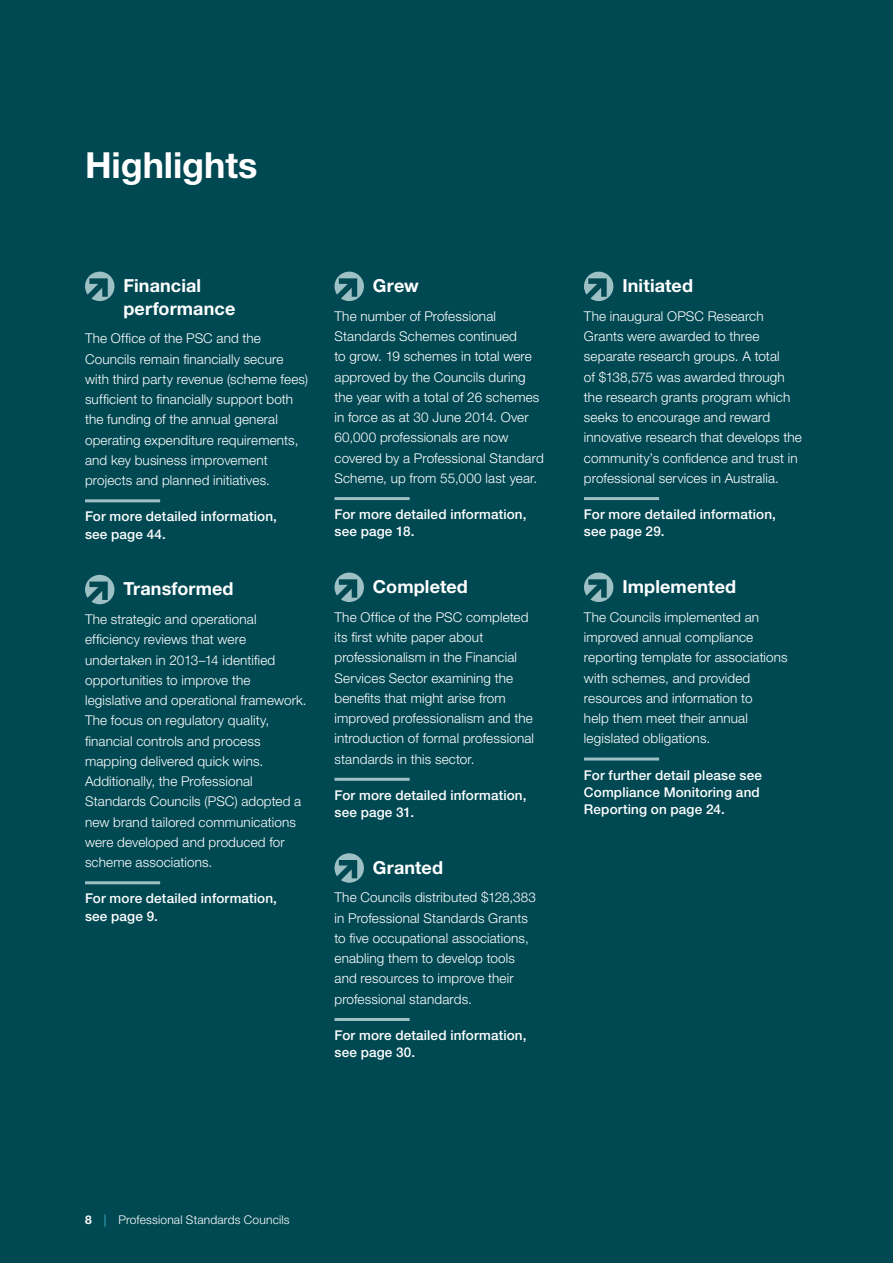
<style>
.page{position:relative;width:893px;height:1263px;background:#004953}
.page>*{position:absolute;margin:0;border:0;box-sizing:border-box;transform-origin:0 0}
.A_Head_Single{font:700 36px "Helvetica Neue LT Pro";letter-spacing:-.005em;color:#fff}
.Highlight_subhead{font:700 18px/22.5px "Helvetica Neue LT Pro";letter-spacing:.005em;color:#fff}
.body__rev{font:300 13.5px/20.2px "Helvetica Neue LT Pro";letter-spacing:.01em;color:#fff}
.See_page___rev{font:500 13.5px/17.2px "Helvetica Neue LT Pro";letter-spacing:.01em;color:#fff}
.t1{font:300 12px "Helvetica Neue LT Pro";letter-spacing:.015em;color:#fff}
.s1{font-weight:700}
.s2{color:#53caec}
</style>
<div class="page">
<hr style="left:85px;top:499px;width:75px;height:3px;background:#9dc0c4">
<hr style="left:85px;top:881px;width:75px;height:3px;background:#9dc0c4">
<svg style="left:85px;top:272px;width:29px;height:29px"></svg>
<svg style="left:85px;top:575px;width:29px;height:29px"></svg>
<hr style="left:334px;top:497px;width:76px;height:3px;background:#9dc0c4">
<hr style="left:334px;top:778px;width:76px;height:3px;background:#9dc0c4">
<hr style="left:334px;top:1018px;width:76px;height:3px;background:#9dc0c4">
<svg style="left:334px;top:272px;width:30px;height:29px"></svg>
<svg style="left:334px;top:573px;width:30px;height:29px"></svg>
<svg style="left:334px;top:853px;width:30px;height:30px"></svg>
<hr style="left:584px;top:497px;width:75px;height:3px;background:#9dc0c4">
<hr style="left:584px;top:757px;width:75px;height:3px;background:#9dc0c4">
<svg style="left:584px;top:272px;width:29px;height:29px"></svg>
<svg style="left:584px;top:573px;width:29px;height:29px"></svg>
<h1 class="A_Head_Single" style="left:85px;top:143px;width:174px">Highlights</h1>
<p class="Highlight_subhead" style="left:123px;top:274px;width:113px">Financial performance</p>
<p class="body__rev" style="left:85px;top:328px;width:225px">The Office of the PSC and the Councils remain financially secure with third party revenue (scheme fees) sufficient to financially support both the funding of the annual general operating expenditure requirements, and key business improvement projects and planned initiatives.</p>
<p class="See_page___rev" style="left:85px;top:508px;width:193px">For more detailed information, see page 44.</p>
<p class="Highlight_subhead" style="left:123px;top:577px;width:112px">Transformed</p>
<p class="body__rev" style="left:85px;top:609px;width:223px">The strategic and operational efficiency reviews that were undertaken in 2013–14 identified opportunities to improve the legislative and operational framework.<br>The focus on regulatory quality, financial controls and process mapping delivered quick wins.<br>Additionally, the Professional<br>Standards Councils (PSC) adopted a new brand tailored communications were developed and produced for scheme associations.</p>
<p class="See_page___rev" style="left:85px;top:890px;width:193px">For more detailed information, see page 9.</p>
<p class="Highlight_subhead" style="left:373px;top:274px;width:47px">Grew</p>
<p class="body__rev" style="left:334px;top:306px;width:211px">The number of Professional<br>Standards Schemes continued<br>to grow. 19 schemes in total were approved by the Councils during the year with a total of 26 schemes in force as at 30 June 2014. Over<br>60,000 professionals are now covered by a Professional Standard<br>Scheme, up from 55,000 last year.</p>
<p class="See_page___rev" style="left:334px;top:506px;width:193px">For more detailed information, see page 18.</p>
<p class="Highlight_subhead" style="left:373px;top:575px;width:96px">Completed</p>
<p class="body__rev" style="left:334px;top:606px;width:201px">The Office of the PSC completed its first white paper about professionalism in the Financial<br>Services Sector examining the benefits that might arise from improved professionalism and the introduction of formal professional standards in this sector.</p>
<p class="See_page___rev" style="left:334px;top:786px;width:193px">For more detailed information, see page 31.</p>
<p class="Highlight_subhead" style="left:373px;top:856px;width:72px">Granted</p>
<p class="body__rev" style="left:334px;top:887px;width:203px">The Councils distributed $128,383 in Professional Standards Grants to five occupational associations, enabling them to develop tools and resources to improve their professional standards.</p>
<p class="See_page___rev" style="left:334px;top:1026px;width:193px">For more detailed information, see page 30.</p>
<p class="Highlight_subhead" style="left:622px;top:274px;width:72px">Initiated</p>
<p class="body__rev" style="left:584px;top:306px;width:219px">The inaugural OPSC Research Grants were awarded to three separate research groups. A total<br>of $138,575 was awarded through the research grants program which seeks to encourage and reward innovative research that develops the community’s confidence and trust in professional services in Australia.</p>
<p class="See_page___rev" style="left:584px;top:506px;width:193px">For more detailed information, see page 29.</p>
<p class="Highlight_subhead" style="left:622px;top:575px;width:115px">Implemented</p>
<p class="body__rev" style="left:584px;top:606px;width:205px">The Councils implemented an improved annual compliance reporting template for associations with schemes, and provided resources and information to<br>help them meet their annual legislated obligations.</p>
<p class="See_page___rev" style="left:584px;top:766px;width:180px">For further detail please see<br>Compliance Monitoring and<br>Reporting on page 24.</p>
<p class="t1" style="left:85px;top:1212px;width:206px"><span class="s1">8</span> <span class="s2">|</span> Professional Standards Councils</p>
</div>
